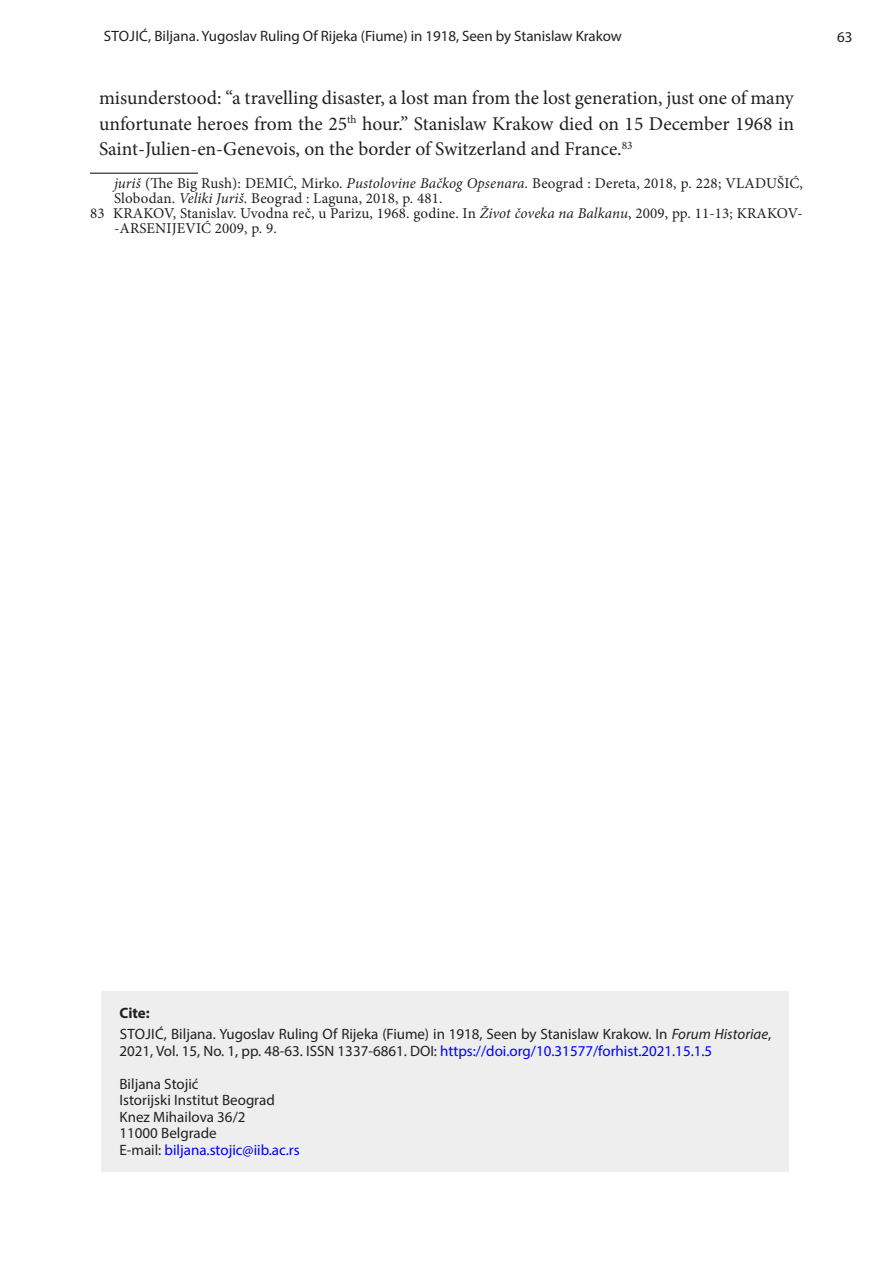
<style>
.page{position:relative;width:893px;height:1263px;background:#fff}
.page>*{position:absolute;margin:0;border:0;box-sizing:border-box;transform-origin:0 0}
.Odsek_Normal{font:19.5px/25.5px "Minion Pro";letter-spacing:-.005em;color:#231f20;text-align:justify}
.abstract{font:15px/16.5px "Myriad Pro";letter-spacing:-.005em;color:#231f20}
.Text_poznámky_pod_či{font:15px/15px "Minion Pro";letter-spacing:.01em;color:#231f20}
.päta{font:15px "Myriad Pro";color:#231f20}
.päta-2{font:15px "Myriad Pro";color:#00f}
.päta-3{font:700 15px "Myriad Pro";color:#231f20}
.s1{font-style:italic}
.s2{color:#00f}
.s3{color:#231f20}
</style>
<div class="page">
<hr style="left:90px;top:173px;width:108px;height:1px;background:#231f20">
<div style="left:102px;top:991px;width:687px;height:180px;background:#eeeeef"></div>
<p class="abstract" style="left:104px;top:27px;width:519px">STOJIĆ, Biljana. Yugoslav Ruling Of Rijeka (Fiume) in 1918, Seen by Stanislaw Krakow</p>
<p class="abstract" style="left:837px;top:28px;width:17px">63</p>
<p class="Odsek_Normal" style="left:99px;top:85px;width:696px">misunderstood: “a travelling disaster, a lost man from the lost generation, just one of many unfortunate heroes from the 25<sup>th</sup> hour.” Stanislaw Krakow died on 15 December 1968 in Saint-Julien-en-Genevois, on the border of Switzerland and France.<sup>83</sup></p>
<p class="Text_poznámky_pod_či" style="left:114px;top:176px;width:690px"><span class="s1">juriš</span> (The Big Rush): DEMIĆ, Mirko. <span class="s1">Pustolovine Bačkog Opsenara</span>. Beograd : Dereta, 2018, p. 228; VLADUŠIĆ,<br>Slobodan. <span class="s1">Veliki Juriš</span>. Beograd : Laguna, 2018, p. 481.</p>
<p class="Text_poznámky_pod_či" style="left:114px;top:206px;width:690px;text-indent:-24px">83 KRAKOV, Stanislav. Uvodna reč, u Parizu, 1968. godine. In <span class="s1">Život čoveka na Balkanu</span>, 2009, pp. 11-13; KRAKOV--ARSENIJEVIĆ 2009, p. 9.</p>
<p class="päta-3" style="left:120px;top:1004px;width:32px">Cite:</p>
<p class="abstract" style="left:120px;top:1026px;width:653px">STOJIĆ, Biljana. Yugoslav Ruling Of Rijeka (Fiume) in 1918, Seen by Stanislaw Krakow. In <span class="s1">Forum Historiae</span>,<br>2021, Vol. 15, No. 1, pp. 48-63. ISSN 1337-6861. DOI: <span class="s2">https://doi.org/10.31577/forhist.2021.15.1.5</span></p>
<p class="päta" style="left:120px;top:1075px;width:81px">Biljana Stojić</p>
<p class="päta" style="left:120px;top:1091px;width:157px">Istorijski Institut Beograd</p>
<p class="päta" style="left:120px;top:1108px;width:127px">Knez Mihailova 36/2</p>
<p class="päta" style="left:120px;top:1124px;width:99px">11000 Belgrade</p>
<p class="päta-2" style="left:120px;top:1141px;width:182px"><span class="s3">E-mail:</span> biljana.stojic@iib.ac.rs</p>
</div>
